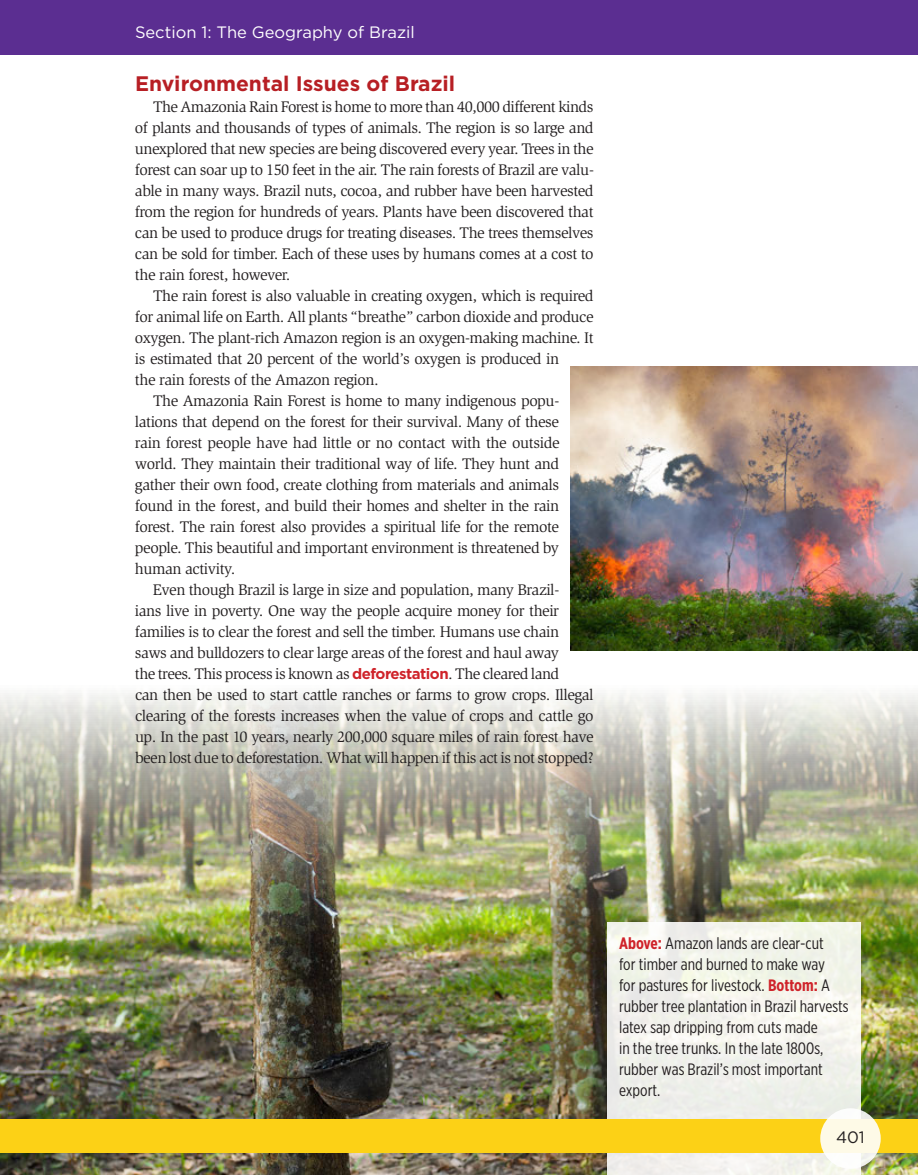
<style>
.page{position:relative;width:918px;height:1175px;background:#fff}
.page>*{position:absolute;margin:0;border:0;box-sizing:border-box;transform-origin:0 0}
.WS_-__B__Subtitle__r{font:700 21px "Gotham";color:#b71f24}
.WS_-_Caption_txt{font:16.5px/21px "Gotham X Narrow";color:#231f20}
.PAGE_HEADER__right_s{font:16.5px "Gotham";color:#fff}
.t1{font:16.5px "Gotham";color:#231f20}
.WS_-_body_copy_JUSTI{font:15.75px/21px "Slimbach Std";letter-spacing:-.03em;color:#231f20;text-align:justify}
.s1{font-family:"Gotham";font-weight:700;font-size:15px;color:#cf232a}
.s2{font-weight:700;color:#cf232a}
</style>
<div class="page">
<img style="left:0;top:650px;width:918px;height:524px">
<div style="left:607px;top:922px;width:254px;height:252px;background:#f1f2eb"></div>
<img style="left:570px;top:366px;width:348px;height:284px">
<div style="left:0;top:1119px;width:918px;height:33px;background:#fcd116"></div>
<div style="left:0;top:0;width:918px;height:54px;background:#5b2e91"></div>
<svg style="left:820px;top:1108px;width:61px;height:60px;background:#fcf9ea"></svg>
<p class="PAGE_HEADER__right_s" style="left:135px;top:22px;width:281px">Section 1: The Geography of Brazil</p>
<p class="WS_-__B__Subtitle__r" style="left:135px;top:70px;width:322px">Environmental Issues of Brazil</p>
<p class="WS_-_body_copy_JUSTI" style="left:135px;top:96px;width:461px;text-indent:18px">The Amazonia Rain Forest is home to more than 40,000 different kinds of plants and thousands of types of animals. The region is so large and unexplored that new species are being discovered every year. Trees in the forest can soar up to 150 feet in the air. The rain forests of Brazil are valu&shy;able in many ways. Brazil nuts, cocoa, and rubber have been harvested from the region for hundreds of years. Plants have been discovered that can be used to produce drugs for treating diseases. The trees themselves can be sold for timber. Each of these uses by humans comes at a cost to the rain forest, however.</p>
<p class="WS_-_body_copy_JUSTI" style="left:135px;top:285px;width:460px;text-align:left;text-indent:18px">The rain forest is also valuable in creating oxygen, which is required for animal life on Earth. All plants “breathe” carbon dioxide and produce oxygen. The plant-rich Amazon region is an oxygen-making machine. It is estimated that 20 percent of the world’s oxygen is produced in<br>the rain forests of the Amazon region.</p>
<p class="WS_-_body_copy_JUSTI" style="left:135px;top:390px;width:426px;text-indent:18px">The Amazonia Rain Forest is home to many indigenous popu&shy;lations that depend on the forest for their survival. Many of these rain forest people have had little or no contact with the outside world. They maintain their traditional way of life. They hunt and gather their own food, create clothing from materials and animals found in the forest, and build their homes and shelter in the rain forest. The rain forest also provides a spiritual life for the remote people. This beautiful and important environment is threatened by human activity.</p>
<p class="WS_-_body_copy_JUSTI" style="left:135px;top:579px;width:461px;text-align:left;text-indent:18px">Even though Brazil is large in size and population, many Brazil-<br>ians live in poverty. One way the people acquire money for their families is to clear the forest and sell the timber. Humans use chain saws and bulldozers to clear large areas of the forest and haul away<br>the trees. This process is known as <span class="s1">deforestation</span>. The cleared land<br>can then be used to start cattle ranches or farms to grow crops. Illegal clearing of the forests increases when the value of crops and cattle go up. In the past 10 years, nearly 200,000 square miles of rain forest have been lost due to deforestation. What will happen if this act is not stopped?</p>
<p class="WS_-_Caption_txt" style="left:619px;top:932px;width:231px"><span class="s2">Above:</span> Amazon lands are clear-cut<br>for timber and burned to make way<br>for pastures for livestock. <span class="s2">Bottom:</span> A rubber tree plantation in Brazil harvests latex sap dripping from cuts made<br>in the tree trunks. In the late 1800s, rubber was Brazil’s most important export.</p>
<p class="t1" style="left:836px;top:1126px;width:30px">401</p>
</div>
